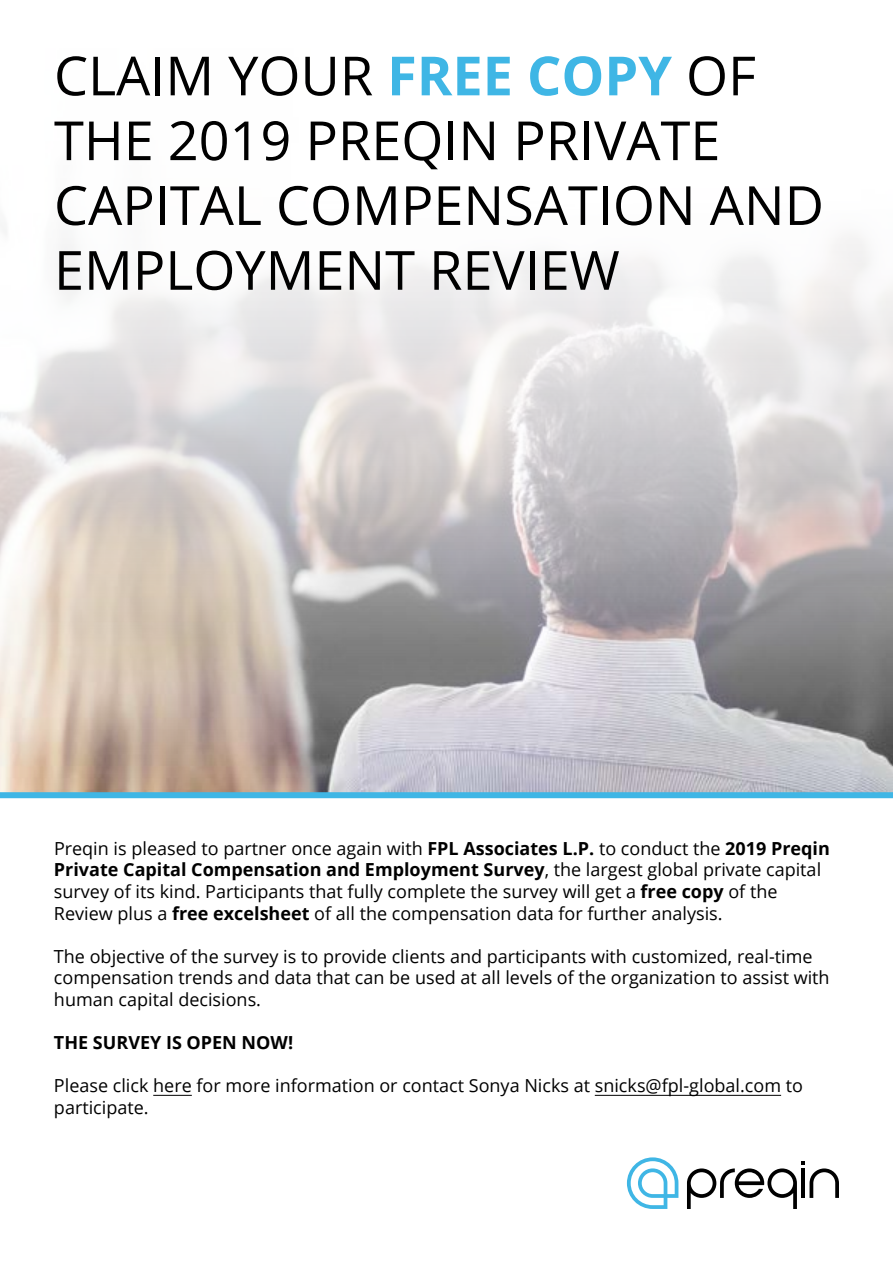
<style>
.page{position:relative;width:893px;height:1263px;background:#fff}
.page>*{position:absolute;margin:0;border:0;box-sizing:border-box;transform-origin:0 0}
.t1{font:54px/64.8px "Open Sans";color:#000}
.t2{font:18px/21.6px "Open Sans";color:#000}
.t3{font:700 18px "Open Sans";color:#000}
.s1{font-weight:700;color:#3fb6e5}
.s2{font-weight:700}
</style>
<div class="page">
<img style="left:0;top:229px;width:893px;height:563px">
<div style="left:0;top:792px;width:893px;height:6px;background:#3fb6e5"></div>
<hr style="left:153px;top:1095px;width:39px;height:1px;background:#000">
<hr style="left:595px;top:1095px;width:186px;height:1px;background:#000">
<svg style="left:687px;top:1161px;width:152px;height:48px"></svg>
<svg style="left:627px;top:1157px;width:51px;height:52px"></svg>
<p class="t1" style="left:54px;top:42px;width:771px">CLAIM YOUR <span class="s1">FREE COPY</span> OF<br>THE 2019 PREQIN PRIVATE<br>CAPITAL COMPENSATION AND<br>EMPLOYMENT REVIEW</p>
<p class="t2" style="left:54px;top:837px;width:777px">Preqin is pleased to partner once again with <span class="s2">FPL Associates L.P.</span> to conduct the <span class="s2">2019 Preqin Private Capital Compensation and Employment Survey</span>, the largest global private capital survey of its kind. Participants that fully complete the survey will get a <span class="s2">free copy</span> of the Review plus a <span class="s2">free excelsheet</span> of all the compensation data for further analysis.</p>
<p class="t2" style="left:54px;top:945px;width:777px">The objective of the survey is to provide clients and participants with customized, real-time compensation trends and data that can be used at all levels of the organization to assist with human capital decisions.</p>
<p class="t3" style="left:54px;top:1030px;width:241px">THE SURVEY IS OPEN NOW!</p>
<p class="t2" style="left:54px;top:1074px;width:750px">Please click here for more information or contact Sonya Nicks at snicks@fpl-global.com to participate.</p>
</div>
